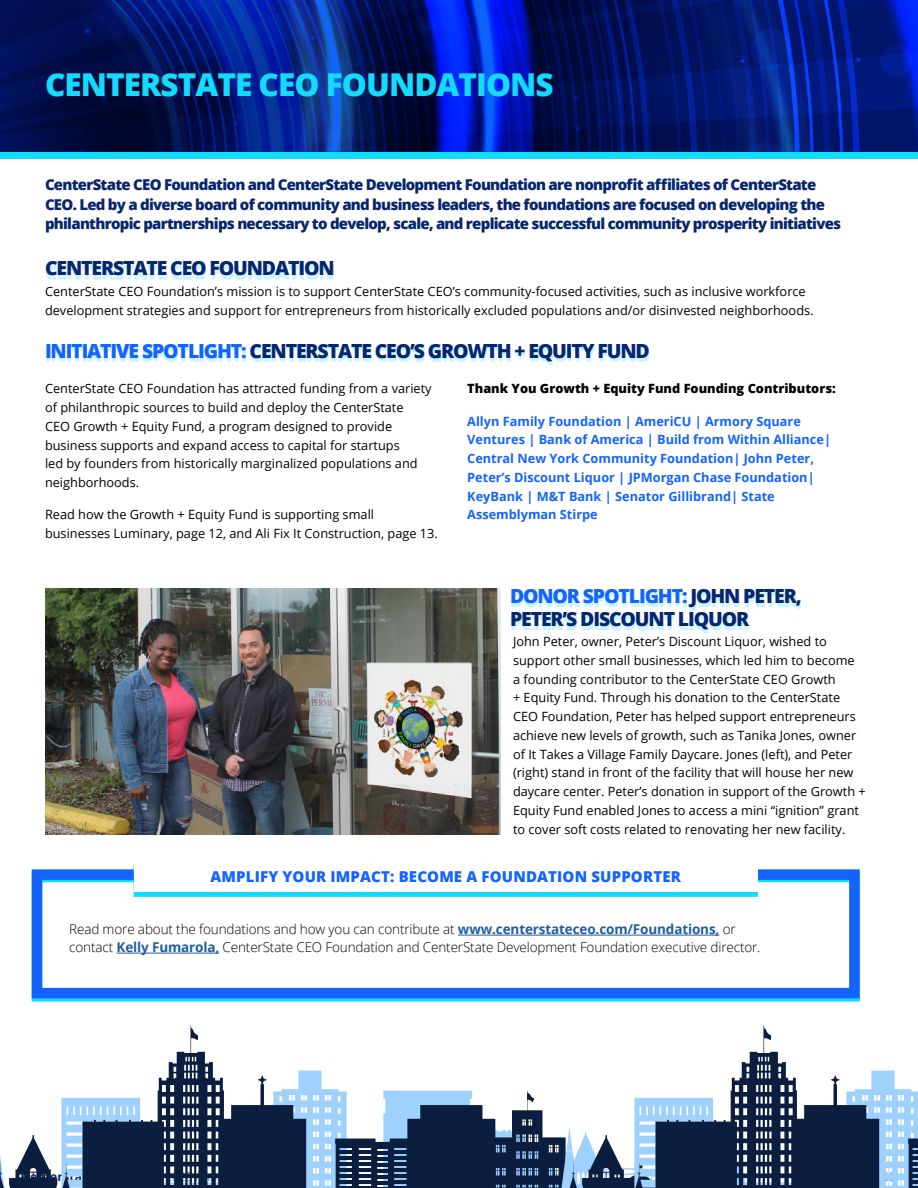
<style>
.page{position:relative;width:918px;height:1188px;background:#fff}
.page>*{position:absolute;margin:0;border:0;box-sizing:border-box;transform-origin:0 0}
.t1{font:800 31.5px "Open Sans";letter-spacing:-.03em;color:#12dbff}
.t2{font:800 19.5px/23.4px "Open Sans";letter-spacing:-.06em;color:#08266e}
.t3{font:800 15px/19.5px "Open Sans";letter-spacing:-.05em;color:#08266e}
.t4{font:800 15px "Open Sans";letter-spacing:.01em;color:#1463ff}
.t5{font:300 13.5px/18px "Open Sans";letter-spacing:-.01em;color:#000}
.t6{font:12.75px/18.8px "Open Sans";color:#000}
.t7{font:700 12.75px/18.8px "Open Sans";color:#1463ff}
.t8{font:800 12.75px "Open Sans";color:#000}
.t9{font:300 12px "Open Sans";color:#08266e}
.s1{color:#1463ff}
.s2{font-weight:700;color:#215e9e}
</style>
<div class="page">
<div style="left:0;top:152px;width:918px;height:7px;background:#12dbff"></div>
<svg style="left:0;top:0;width:918px;height:152px;background:#021873"></svg>
<div style="left:46px;top:265px;width:287px;height:14px;background:#12dbff;opacity:.25"></div>
<div style="left:512px;top:593px;width:289px;height:41px;background:#12dbff;opacity:.25"></div>
<div style="left:47px;top:347px;width:602px;height:18px;background:#12dbff;opacity:.25"></div>
<div style="left:32px;top:869px;width:828px;height:129px;border:10px solid #1463ff"></div>
<div style="left:134px;top:865px;width:624px;height:31px;background:#12dbff"></div>
<div style="left:134px;top:860px;width:624px;height:32px;background:#fff"></div>
<svg style="left:0;top:1026px;width:322px;height:162px"></svg>
<svg style="left:273px;top:1071px;width:276px;height:117px"></svg>
<svg style="left:549px;top:1026px;width:369px;height:162px"></svg>
<img style="left:45px;top:588px;width:456px;height:247px">
<h1 class="t1" style="left:45px;top:61px;width:510px">CENTERSTATE CEO FOUNDATIONS</h1>
<p class="t3" style="left:45px;top:174px;width:798px">CenterState CEO Foundation and CenterState Development Foundation are nonprofit affiliates of CenterState<br>CEO. Led by a diverse board of community and business leaders, the foundations are focused on developing the philanthropic partnerships necessary to develop, scale, and replicate successful community prosperity initiatives</p>
<h2 class="t2" style="left:45px;top:255px;width:291px">CENTERSTATE CEO FOUNDATION</h2>
<p class="t6" style="left:45px;top:282px;width:770px">CenterState CEO Foundation’s mission is to support CenterState CEO’s community-focused activities, such as inclusive workforce development strategies and support for entrepreneurs from historically excluded populations and/or disinvested neighborhoods.</p>
<h2 class="t2" style="left:45px;top:338px;width:606px"><span class="s1">INITIATIVE SPOTLIGHT:</span> CENTERSTATE CEO’S GROWTH + EQUITY FUND</h2>
<p class="t6" style="left:45px;top:379px;width:388px">CenterState CEO Foundation has attracted funding from a variety of philanthropic sources to build and deploy the CenterState CEO Growth + Equity Fund, a program designed to provide business supports and expand access to capital for startups<br>led by founders from historically marginalized populations and neighborhoods.</p>
<p class="t6" style="left:45px;top:505px;width:394px">Read how the Growth + Equity Fund is supporting small businesses Luminary, page 12, and Ali Fix It Construction, page 13.</p>
<p class="t8" style="left:467px;top:379px;width:370px">Thank You Growth + Equity Fund Founding Contributors:</p>
<p class="t7" style="left:467px;top:411px;width:365px">Allyn Family Foundation | AmeriCU | Armory Square Ventures | Bank of America | Build from Within Alliance| Central New York Community Foundation| John Peter, Peter’s Discount Liquor | JPMorgan Chase Foundation| KeyBank | M&amp;T Bank | Senator Gillibrand| State Assemblyman Stirpe</p>
<h2 class="t2" style="left:510px;top:583px;width:293px"><span class="s1">DONOR SPOTLIGHT:</span> JOHN PETER,<br>PETER’S DISCOUNT LIQUOR</h2>
<p class="t6" style="left:513px;top:632px;width:354px">John Peter, owner, Peter’s Discount Liquor, wished to support other small businesses, which led him to become<br>a founding contributor to the CenterState CEO Growth<br>+ Equity Fund. Through his donation to the CenterState CEO Foundation, Peter has helped support entrepreneurs achieve new levels of growth, such as Tanika Jones, owner of It Takes a Village Family Daycare. Jones (left), and Peter (right) stand in front of the facility that will house her new daycare center. Peter’s donation in support of the Growth + Equity Fund enabled Jones to access a mini “ignition” grant to cover soft costs related to renovating her new facility.</p>
<p class="t4" style="left:211px;top:865px;width:472px">AMPLIFY YOUR IMPACT: BECOME A FOUNDATION SUPPORTER</p>
<p class="t5" style="left:69px;top:920px;width:693px">Read more about the foundations and how you can contribute at <span class="s2">www.centerstateceo.com/Foundations,</span> or contact <span class="s2">Kelly Fumarola,</span> CenterState CEO Foundation and CenterState Development Foundation executive director.</p>
<p class="t9" style="left:882px;top:1169px;width:15px">26</p>
</div>
